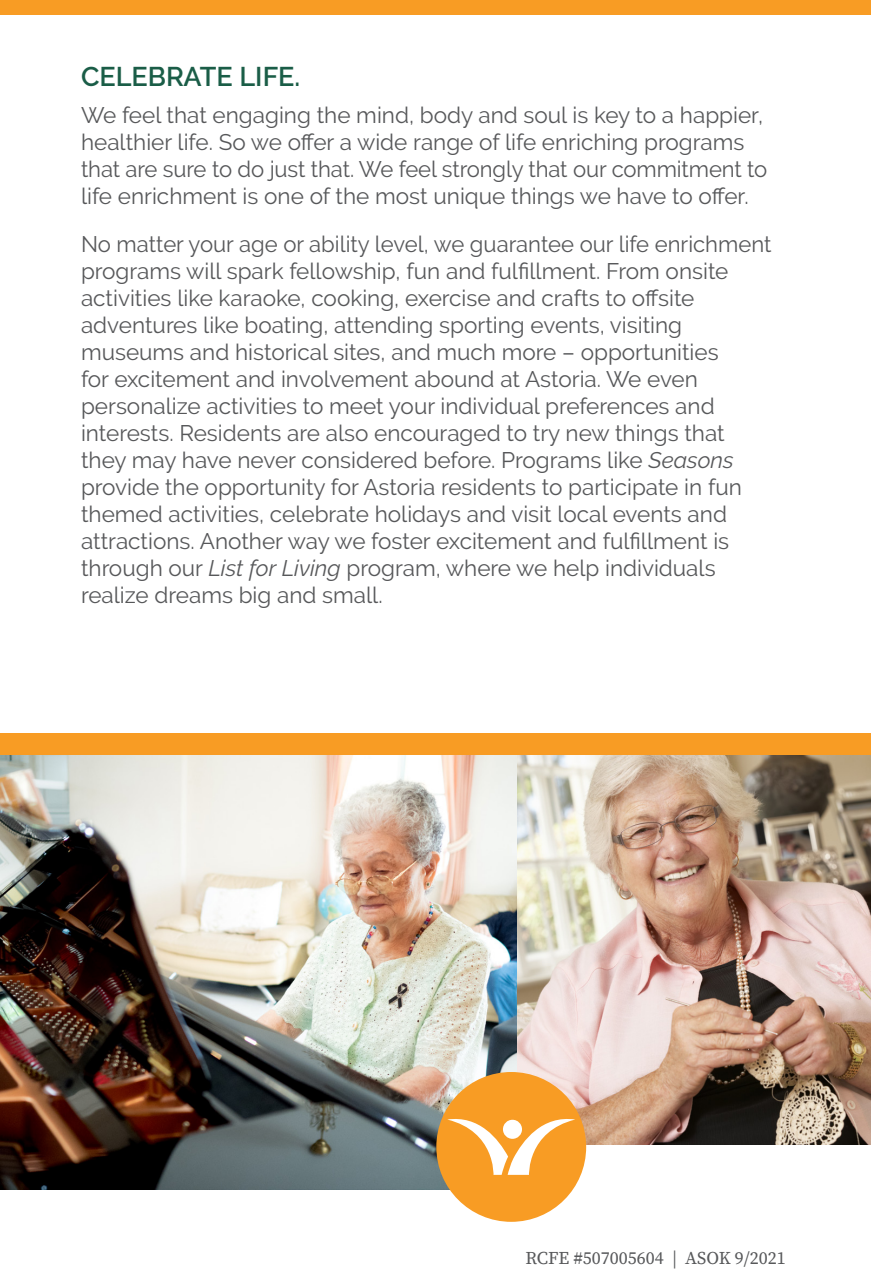
<style>
.page{position:relative;width:871px;height:1276px;background:#fff}
.page>*{position:absolute;margin:0;border:0;box-sizing:border-box;transform-origin:0 0}
.t1{font:600 27px "Raleway";color:#1a5d47}
.Body_Copy{font:22.5px/27px "Raleway";color:#57585a}
.t2{font:18px "Source Serif Variable";color:#57585a}
.s1{font-style:italic}
</style>
<div class="page">
<div style="left:0;top:0;width:871px;height:15px;background:#f89c24"></div>
<img style="left:516px;top:755px;width:355px;height:389px">
<img style="left:0;top:755px;width:516px;height:435px">
<div style="left:0;top:734px;width:871px;height:21px;background:#f89c24"></div>
<div style="left:436px;top:1072px;width:150px;height:150px;background:#f89c24;border-radius:50%"></div>
<svg style="left:447px;top:1119px;width:128px;height:56px"></svg>
<div style="left:503px;top:1120px;width:19px;height:19px;background:#fff;border-radius:50%"></div>
<p class="t1" style="left:81px;top:61px;width:221px">CELEBRATE LIFE.</p>
<p class="Body_Copy" style="left:81px;top:102px;width:688px">We feel that engaging the mind, body and soul is key to a happier, healthier life. So we offer a wide range of life enriching programs that are sure to do just that. We feel strongly that our commitment to life enrichment is one of the most unique things we have to offer.</p>
<p class="Body_Copy" style="left:81px;top:230px;width:692px">No matter your age or ability level, we guarantee our life enrichment programs will spark fellowship, fun and fulfillment. From onsite activities like karaoke, cooking, exercise and crafts to offsite adventures like boating, attending sporting events, visiting museums and historical sites, and much more – opportunities<br>for excitement and involvement abound at Astoria. We even personalize activities to meet your individual preferences and interests. Residents are also encouraged to try new things that they may have never considered before. Programs like <span class="s1">Seasons </span>provide the opportunity for Astoria residents to participate in fun themed activities, celebrate holidays and visit local events and attractions. Another way we foster excitement and fulfillment is through our <span class="s1">List for Living</span> program, where we help individuals realize dreams big and small.</p>
<p class="t2" style="left:525px;top:1246px;width:262px">RCFE #507005604 | ASOK 9/2021</p>
</div>
